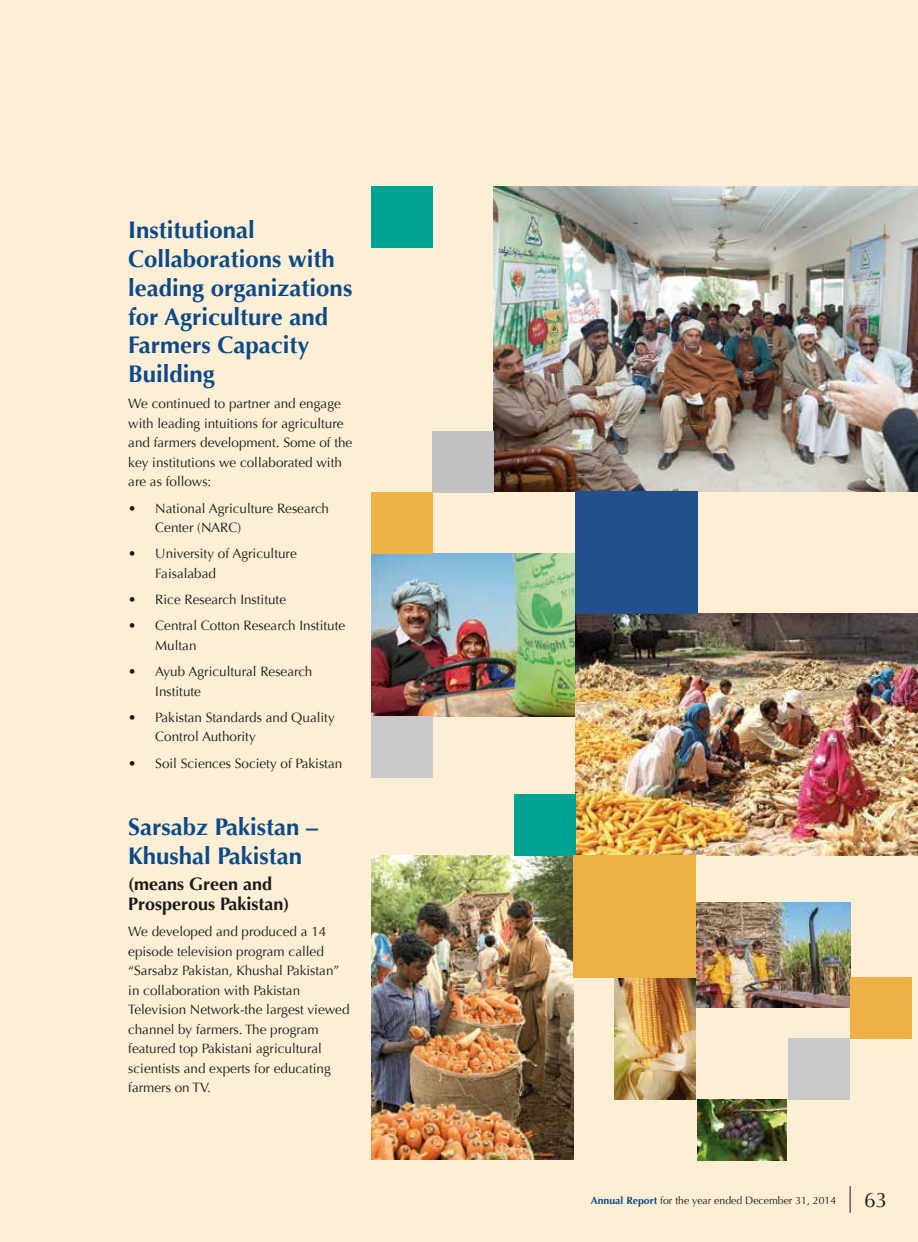
<style>
.page{position:relative;width:918px;height:1242px;background:#fdefd5}
.page>*{position:absolute;margin:0;border:0;box-sizing:border-box;transform-origin:0 0}
.t1{font:700 24px/28.8px "Optima";color:#0b4988}
.t2{font:21px "Optima";color:#1a1918}
.t3{font:700 18px/19.5px "Optima";color:#1a1918}
.t4{font:13.5px/19.5px "Optima";color:#1a1918}
.t5{font:10.5px "Optima";color:#1a1918}
.s1{font-weight:700;color:#0b4988}
</style>
<div class="page">
<img style="left:696px;top:903px;width:154px;height:104px">
<img style="left:371px;top:553px;width:204px;height:163px">
<img style="left:493px;top:187px;width:425px;height:305px">
<img style="left:614px;top:977px;width:82px;height:123px">
<img style="left:697px;top:1100px;width:90px;height:61px">
<img style="left:371px;top:855px;width:203px;height:304px">
<img style="left:575px;top:614px;width:343px;height:241px">
<div style="left:789px;top:1039px;width:61px;height:61px;background:#cac9ca"></div>
<div style="left:371px;top:716px;width:61px;height:61px;background:#cac9ca"></div>
<div style="left:371px;top:492px;width:61px;height:61px;background:#eeb145"></div>
<div style="left:432px;top:431px;width:61px;height:61px;background:#c3c2c3"></div>
<div style="left:371px;top:187px;width:61px;height:61px;background:#00a291"></div>
<div style="left:514px;top:794px;width:61px;height:61px;background:#00a291"></div>
<div style="left:850px;top:978px;width:62px;height:61px;background:#eeb145"></div>
<div style="left:575px;top:492px;width:122px;height:122px;background:#23508c"></div>
<div style="left:574px;top:855px;width:122px;height:122px;background:#eeb145"></div>
<svg style="left:850px;top:1186px;width:1px;height:27px"></svg>
<h1 class="t1" style="left:128px;top:216px;width:226px">Institutional<br>Collaborations with leading organizations for Agriculture and<br>Farmers Capacity<br>Building</h1>
<p class="t4" style="left:128px;top:394px;width:226px">We continued to partner and engage with leading intuitions for agriculture and farmers development. Some of the key institutions we collaborated with are as follows:</p>
<p class="t4" style="left:155px;top:498px;width:175px;text-indent:-27px">• National Agriculture Research<br>Center (NARC)</p>
<p class="t4" style="left:155px;top:544px;width:143px;text-indent:-27px">• University of Agriculture<br>Faisalabad</p>
<p class="t4" style="left:128px;top:590px;width:159px">• Rice Research Institute</p>
<p class="t4" style="left:155px;top:616px;width:192px;text-indent:-27px">• Central Cotton Research Institute<br>Multan</p>
<p class="t4" style="left:155px;top:662px;width:159px;text-indent:-27px">• Ayub Agricultural Research<br>Institute</p>
<p class="t4" style="left:155px;top:708px;width:181px;text-indent:-27px">• Pakistan Standards and Quality<br>Control Authority</p>
<p class="t4" style="left:128px;top:753px;width:216px">• Soil Sciences Society of Pakistan</p>
<h1 class="t1" style="left:128px;top:813px;width:191px">Sarsabz Pakistan –<br>Khushal Pakistan</h1>
<h3 class="t3" style="left:128px;top:875px;width:163px">(means Green and<br>Prosperous Pakistan)</h3>
<p class="t4" style="left:128px;top:922px;width:223px">We developed and produced a 14 episode television program called “Sarsabz Pakistan, Khushal Pakistan” in collaboration with Pakistan Television Network-the largest viewed channel by farmers. The program featured top Pakistani agricultural scientists and experts for educating farmers on TV.</p>
<p class="t5" style="left:591px;top:1195px;width:247px"><span class="s1">Annual Report</span> for the year ended December 31, 2014</p>
<h2 class="t2" style="left:864px;top:1188px;width:25px">63</h2>
</div>
